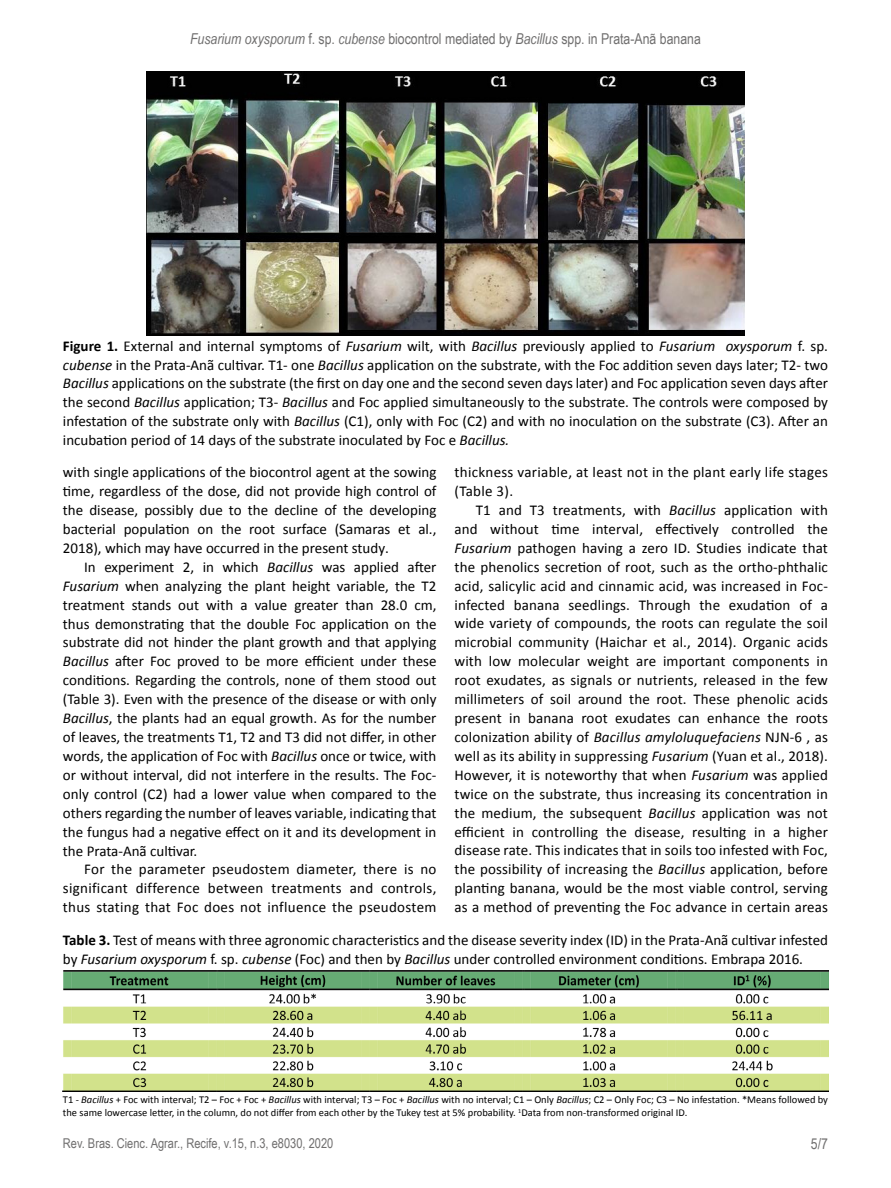
<style>
.page{position:relative;width:891px;height:1188px;background:#fff}
.page>*{position:absolute;margin:0;border:0;box-sizing:border-box;transform-origin:0 0}
.t1{font:15px/18.9px "Calibri";color:#000;text-align:justify}
.t2{font:15px "Arial Narrow";color:#706f6f}
.t3{font:15px/18.9px "Calibri";letter-spacing:.02em;color:#000}
.t4{font:13.5px "Arial Narrow";color:#706f6f}
.t5{font:10.5px/12.6px "Calibri";color:#000}
.s1{font-style:italic}
.s2{font-weight:700}
</style>
<div class="page">
<img style="left:146px;top:72px;width:599px;height:263px">
<img style="left:63px;top:970px;width:765px;height:121px">
<p class="t2" style="left:190px;top:28px;width:512px"><span class="s1">Fusarium oxysporum</span> f. sp. <span class="s1">cubense</span> biocontrol mediated by <span class="s1">Bacillus</span> spp. in Prata-Anã banana</p>
<p class="t1" style="left:63px;top:337px;width:767px"><span class="s2">Figure 1.</span> External and internal symptoms of <span class="s1">Fusarium</span> wilt, with <span class="s1">Bacillus</span> previously applied to <span class="s1">Fusarium oxysporum</span> f. sp. <span class="s1">cubense</span> in the Prata-Anã cultivar. T1- one <span class="s1">Bacillus</span> application on the substrate, with the Foc addition seven days later; T2- two <span class="s1">Bacillus</span> applications on the substrate (the first on day one and the second seven days later) and Foc application seven days after the second <span class="s1">Bacillus</span> application; T3- <span class="s1">Bacillus</span> and Foc applied simultaneously to the substrate. The controls were composed by infestation of the substrate only with <span class="s1">Bacillus</span> (C1), only with Foc (C2) and with no inoculation on the substrate (C3). After an incubation period of 14 days of the substrate inoculated by Foc e <span class="s1">Bacillus.</span></p>
<p class="t1" style="left:63px;top:463px;width:375px">with single applications of the biocontrol agent at the sowing time, regardless of the dose, did not provide high control of the disease, possibly due to the decline of the developing bacterial population on the root surface (Samaras et al., 2018), which may have occurred in the present study.</p>
<p class="t1" style="left:63px;top:557px;width:375px;text-indent:21px">In experiment 2, in which <span class="s1">Bacillus</span> was applied after <span class="s1">Fusarium</span> when analyzing the plant height variable, the T2 treatment stands out with a value greater than 28.0 cm, thus demonstrating that the double Foc application on the substrate did not hinder the plant growth and that applying <span class="s1">Bacillus</span> after Foc proved to be more efficient under these conditions. Regarding the controls, none of them stood out (Table 3). Even with the presence of the disease or with only <span class="s1">Bacillus</span>, the plants had an equal growth. As for the number of leaves, the treatments T1, T2 and T3 did not differ, in other words, the application of Foc with <span class="s1">Bacillus</span> once or twice, with or without interval, did not interfere in the results. The Foc&shy;only control (C2) had a lower value when compared to the others regarding the number of leaves variable, indicating that the fungus had a negative effect on it and its development in the Prata-Anã cultivar.</p>
<p class="t1" style="left:63px;top:860px;width:375px;text-indent:21px">For the parameter pseudostem diameter, there is no significant difference between treatments and controls, thus stating that Foc does not influence the pseudostem</p>
<p class="t3" style="left:455px;top:463px;width:375px">thickness variable, at least not in the plant early life stages (Table 3).</p>
<p class="t1" style="left:454px;top:501px;width:375px;text-indent:21px">T1 and T3 treatments, with <span class="s1">Bacillus</span> application with and without time interval, effectively controlled the <span class="s1">Fusarium</span> pathogen having a zero ID. Studies indicate that the phenolics secretion of root, such as the ortho-phthalic acid, salicylic acid and cinnamic acid, was increased in Foc&shy;infected banana seedlings. Through the exudation of a wide variety of compounds, the roots can regulate the soil microbial community (Haichar et al., 2014). Organic acids with low molecular weight are important components in root exudates, as signals or nutrients, released in the few millimeters of soil around the root. These phenolic acids present in banana root exudates can enhance the roots colonization ability of <span class="s1">Bacillus amyloluquefaciens</span> NJN-6 , as well as its ability in suppressing <span class="s1">Fusarium</span> (Yuan et al., 2018).<br>However, it is noteworthy that when <span class="s1">Fusarium</span> was applied twice on the substrate, thus increasing its concentration in the medium, the subsequent <span class="s1">Bacillus</span> application was not efficient in controlling the disease, resulting in a higher disease rate. This indicates that in soils too infested with Foc, the possibility of increasing the <span class="s1">Bacillus</span> application, before planting banana, would be the most viable control, serving as a method of preventing the Foc advance in certain areas</p>
<p class="t1" style="left:63px;top:931px;width:767px"><span class="s2">Table 3.</span> Test of means with three agronomic characteristics and the disease severity index (ID) in the Prata-Anã cultivar infested by <span class="s1">Fusarium oxysporum</span> f. sp. <span class="s1">cubense</span> (Foc) and then by <span class="s1">Bacillus</span> under controlled environment conditions. Embrapa 2016.</p>
<p class="t5" style="left:63px;top:1094px;width:767px">T1 - <span class="s1">Bacillus</span> + Foc with interval; T2 – Foc + Foc + <span class="s1">Bacillus</span> with interval; T3 – Foc + <span class="s1">Bacillus</span> with no interval; C1 – Only <span class="s1">Bacillus</span>; C2 – Only Foc; C3 – No infestation. *Means followed by the same lowercase letter, in the column, do not differ from each other by the Tukey test at 5% probability. <sup>1</sup>Data from non-transformed original ID.</p>
<p class="t4" style="left:63px;top:1134px;width:272px">Rev. Bras. Cienc. Agrar., Recife, v.15, n.3, e8030, 2020</p>
<p class="t2" style="left:811px;top:1133px;width:19px">5/7</p>
</div>
